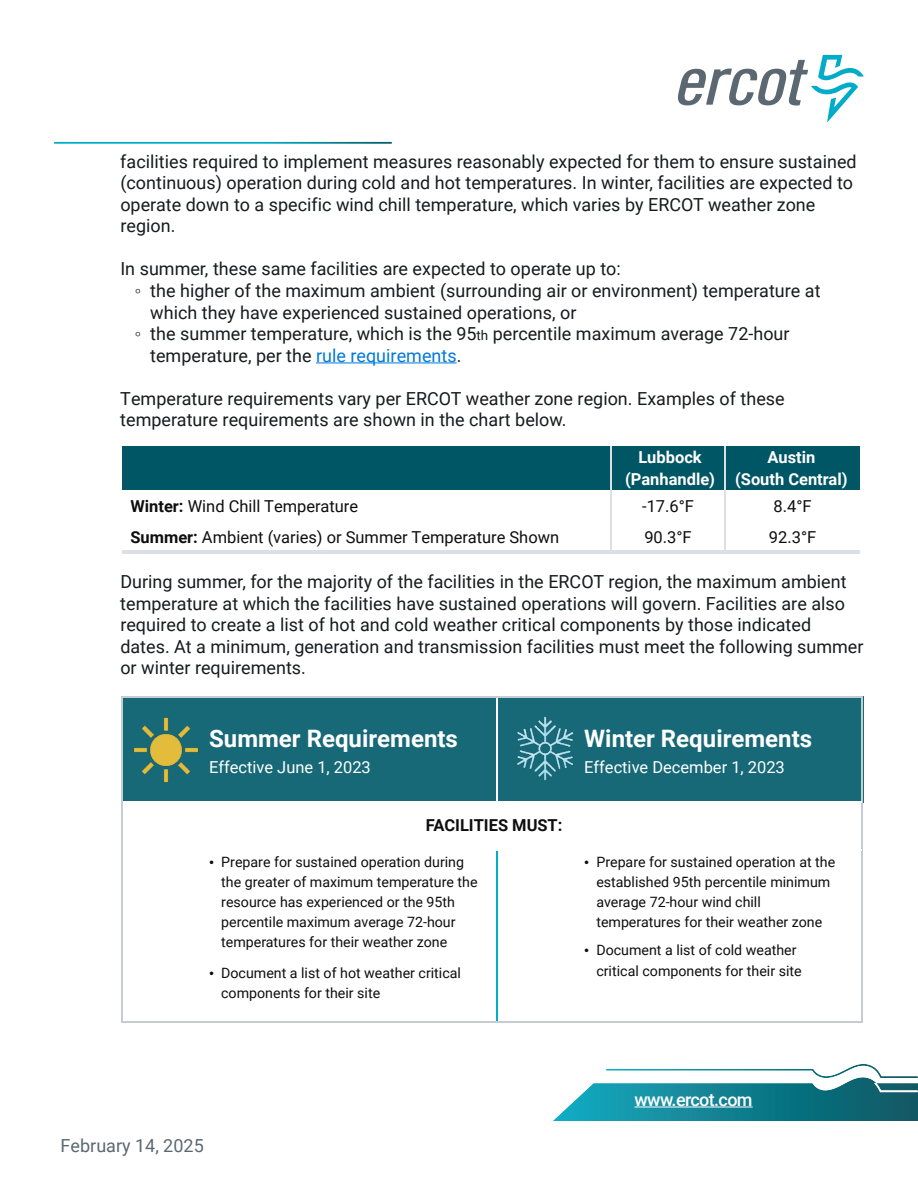
<style>
.page{position:relative;width:918px;height:1188px;background:#fff}
.page>*{position:absolute;margin:0;border:0;box-sizing:border-box;transform-origin:0 0}
.t1{font:700 24px "Roboto";color:#fff}
.t2{font:18px/21.6px "Roboto";color:#171b1d}
.t3{font:18px "Roboto";color:#5c6870}
.t4{font:500 18px "Roboto";letter-spacing:-.035em;color:#fff}
.t5{font:16.5px "Roboto";color:#0e0e0e}
.t6{font:16.5px "Roboto";color:#fff}
.t7{font:700 16.5px/21.8px "Roboto";color:#fff;text-align:center}
.t8{font:700 16.5px "Roboto";color:#0e0e0e}
.t9{font:14.25px/20px "Roboto";color:#0e0e0e}
.s1{font-family:"Times New Roman"}
.s2{font-size:13.5px}
.s3{color:#0079db}
.s4{font-weight:700}
</style>
<div class="page">
<img style="left:54px;top:141px;width:338px;height:3px">
<svg style="left:678px;top:55px;width:186px;height:67px"></svg>
<img style="left:554px;top:1064px;width:364px;height:57px">
<hr style="left:635px;top:1107px;width:102px;height:1px;background:#fff">
<svg style="left:737px;top:1107px;width:16px;height:1px"></svg>
<hr style="left:316px;top:363px;width:141px;height:1px;background:#0079db">
<div style="left:122px;top:446px;width:489px;height:43px;background:#005664"></div>
<div style="left:611px;top:446px;width:114px;height:43px;background:#005664"></div>
<div style="left:725px;top:446px;width:135px;height:43px;background:#005664"></div>
<hr style="left:611px;top:446px;width:1px;height:105px;background:#dde0e3">
<hr style="left:724px;top:446px;width:2px;height:105px;background:#dde0e3">
<hr style="left:122px;top:551px;width:738px;height:3px;background:#dde0e3">
<div style="left:121px;top:696px;width:376px;height:106px;background:#176977"></div>
<div style="left:497px;top:696px;width:366px;height:106px;background:#176977"></div>
<hr style="left:121px;top:696px;width:2px;height:106px;background:#c6cdd2">
<hr style="left:496px;top:697px;width:2px;height:105px;background:#fff">
<hr style="left:862px;top:696px;width:1px;height:106px;background:#c6cdd2">
<hr style="left:121px;top:802px;width:2px;height:219px;background:#c6cdd2">
<hr style="left:862px;top:802px;width:1px;height:219px;background:#c6cdd2">
<hr style="left:496px;top:851px;width:2px;height:170px;background:#00aec7">
<hr style="left:121px;top:696px;width:742px;height:2px;background:#c6cdd2">
<hr style="left:121px;top:1021px;width:742px;height:1px;background:#c6cdd2">
<img style="left:133px;top:717px;width:66px;height:66px">
<img style="left:517px;top:716px;width:57px;height:65px">
<p class="t2" style="left:120px;top:150px;width:738px">facilities required to implement measures reasonably expected for them to ensure sustained (continuous) operation during cold and hot temperatures. In winter, facilities are expected to operate down to a specific wind chill temperature, which varies by ERCOT weather zone region.</p>
<p class="t2" style="left:120px;top:258px;width:502px">In summer, these same facilities are expected to operate up to:</p>
<p class="t2" style="left:150px;top:279px;width:672px;text-indent:-15px"><span class="s1">◦</span> the higher of the maximum ambient (surrounding air or environment) temperature at which they have experienced sustained operations, or</p>
<p class="t2" style="left:150px;top:322px;width:641px;text-indent:-15px"><span class="s1">◦</span> the summer temperature, which is the 95<span class="s2">th</span> percentile maximum average 72-hour temperature, per the <span class="s3">rule requirements</span>.</p>
<p class="t2" style="left:120px;top:387px;width:666px">Temperature requirements vary per ERCOT weather zone region. Examples of these temperature requirements are shown in the chart below.</p>
<p class="t7" style="left:625px;top:446px;width:91px">Lubbock (Panhandle)</p>
<p class="t7" style="left:735px;top:446px;width:114px">Austin<br>(South Central)</p>
<p class="t5" style="left:130px;top:494px;width:229px"><span class="s4">Winter:</span> Wind Chill Temperature</p>
<p class="t5" style="left:642px;top:494px;width:53px">-17.6°F</p>
<p class="t5" style="left:774px;top:494px;width:40px">8.4°F</p>
<p class="t5" style="left:130px;top:525px;width:430px"><span class="s4">Summer:</span> Ambient (varies) or Summer Temperature Shown</p>
<p class="t5" style="left:644px;top:525px;width:49px">90.3°F</p>
<p class="t5" style="left:769px;top:525px;width:49px">92.3°F</p>
<p class="t2" style="left:120px;top:570px;width:745px">During summer, for the majority of the facilities in the ERCOT region, the maximum ambient temperature at which the facilities have sustained operations will govern. Facilities are also required to create a list of hot and cold weather critical components by those indicated dates. At a minimum, generation and transmission facilities must meet the following summer or winter requirements.</p>
<p class="t1" style="left:209px;top:721px;width:250px">Summer Requirements</p>
<p class="t6" style="left:209px;top:755px;width:163px">Effective June 1, 2023</p>
<p class="t8" style="left:426px;top:814px;width:138px">FACILITIES MUST:</p>
<p class="t9" style="left:221px;top:851px;width:258px;text-indent:-12px"><span class="s1">•</span> Prepare for sustained operation during the greater of maximum temperature the resource has experienced or the 95th percentile maximum average 72-hour temperatures for their weather zone</p>
<p class="t9" style="left:221px;top:962px;width:241px;text-indent:-12px"><span class="s1">•</span> Document a list of hot weather critical components for their site</p>
<p class="t1" style="left:584px;top:721px;width:229px">Winter Requirements</p>
<p class="t6" style="left:584px;top:755px;width:202px">Effective December 1, 2023</p>
<p class="t9" style="left:596px;top:851px;width:240px;text-indent:-12px"><span class="s1">•</span> Prepare for sustained operation at the established 95th percentile minimum average 72-hour wind chill temperatures for their weather zone</p>
<p class="t9" style="left:596px;top:940px;width:207px;text-indent:-12px"><span class="s1">•</span> Document a list of cold weather critical components for their site</p>
<p class="t3" style="left:61px;top:1133px;width:145px">February 14, 2025</p>
<p class="t4" style="left:635px;top:1087px;width:120px">www.ercot.com</p>
</div>
